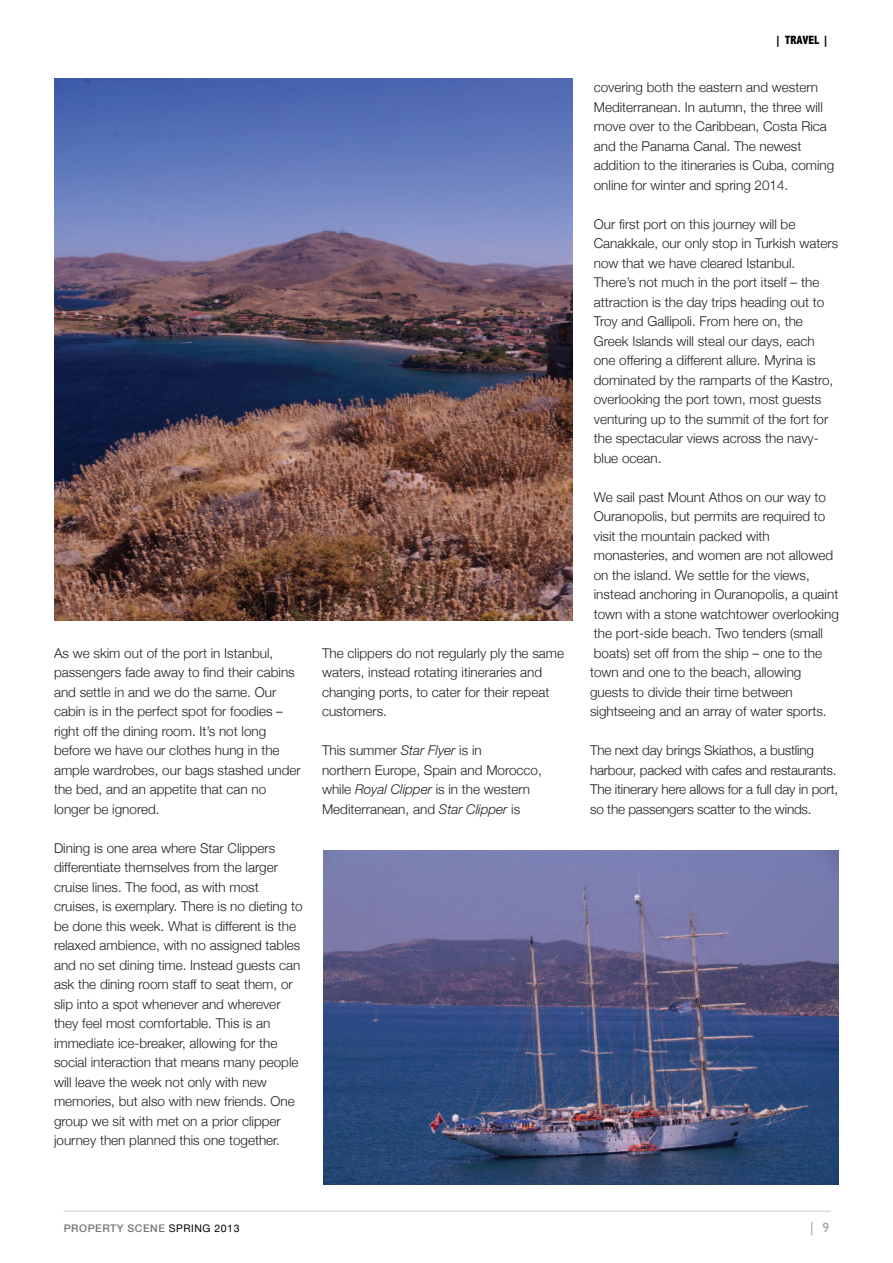
<style>
.page{position:relative;width:893px;height:1263px;background:#fff}
.page>*{position:absolute;margin:0;border:0;box-sizing:border-box;transform-origin:0 0}
.t1{font:300 13.5px/19.5px "Helvetica Neue";color:#231f20}
.t2{font:13.5px "Gill Sans";color:#a4a1a1}
.t3{font:800 condensed 12px "Abadi";color:#010101}
.t4{font:500 10.5px "Helvetica Neue";letter-spacing:.05em;color:#767372}
.s1{font-style:italic}
.s2{font-weight:400;color:#010101}
</style>
<div class="page">
<hr style="left:64px;top:1211px;width:767px;height:1px;background:#cdcaca">
<img style="left:323px;top:850px;width:516px;height:334px">
<img style="left:54px;top:79px;width:519px;height:542px">
<p class="t1" style="left:54px;top:643px;width:248px">As we skim out of the port in Istanbul, passengers fade away to find their cabins and settle in and we do the same. Our cabin is in the perfect spot for foodies – right off the dining room. It’s not long before we have our clothes hung in the ample wardrobes, our bags stashed under the bed, and an appetite that can no longer be ignored.</p>
<p class="t1" style="left:54px;top:838px;width:250px">Dining is one area where Star Clippers differentiate themselves from the larger cruise lines. The food, as with most cruises, is exemplary. There is no dieting to be done this week. What is different is the relaxed ambience, with no assigned tables and no set dining time. Instead guests can ask the dining room staff to seat them, or slip into a spot whenever and wherever they feel most comfortable. This is an immediate ice-breaker, allowing for the social interaction that means many people will leave the week not only with new memories, but also with new friends. One group we sit with met on a prior clipper journey then planned this one together.</p>
<p class="t1" style="left:322px;top:643px;width:244px">The clippers do not regularly ply the same waters, instead rotating itineraries and changing ports, to cater for their repeat customers.</p>
<p class="t1" style="left:322px;top:740px;width:221px">This summer <span class="s1">Star Flyer</span> is in<br>northern Europe, Spain and Morocco, while <span class="s1">Royal Clipper</span> is in the western Mediterranean, and <span class="s1">Star Clipper</span> is</p>
<p class="t3" style="left:775px;top:33px;width:56px">| TRAVEL |</p>
<p class="t1" style="left:594px;top:77px;width:242px">covering both the eastern and western Mediterranean. In autumn, the three will move over to the Caribbean, Costa Rica and the Panama Canal. The newest addition to the itineraries is Cuba, coming online for winter and spring 2014.</p>
<p class="t1" style="left:594px;top:214px;width:246px">Our first port on this journey will be Canakkale, our only stop in Turkish waters now that we have cleared Istanbul.<br>There’s not much in the port itself – the attraction is the day trips heading out to Troy and Gallipoli. From here on, the Greek Islands will steal our days, each one offering a different allure. Myrina is dominated by the ramparts of the Kastro, overlooking the port town, most guests venturing up to the summit of the fort for the spectacular views across the navy&shy;blue ocean.</p>
<p class="t1" style="left:590px;top:487px;width:250px">We sail past Mount Athos on our way to Ouranopolis, but permits are required to visit the mountain packed with monasteries, and women are not allowed on the island. We settle for the views, instead anchoring in Ouranopolis, a quaint town with a stone watchtower overlooking the port-side beach. Two tenders (small boats) set off from the ship – one to the town and one to the beach, allowing guests to divide their time between sightseeing and an array of water sports.</p>
<p class="t1" style="left:590px;top:740px;width:250px">The next day brings Skiathos, a bustling harbour, packed with cafes and restaurants.<br>The itinerary here allows for a full day in port, so the passengers scatter to the winds.</p>
<p class="t4" style="left:64px;top:1221px;width:177px">PROPERTY SCENE <span class="s2">Spring 2013</span></p>
<p class="t2" style="left:810px;top:1222px;width:20px">| 9</p>
</div>
